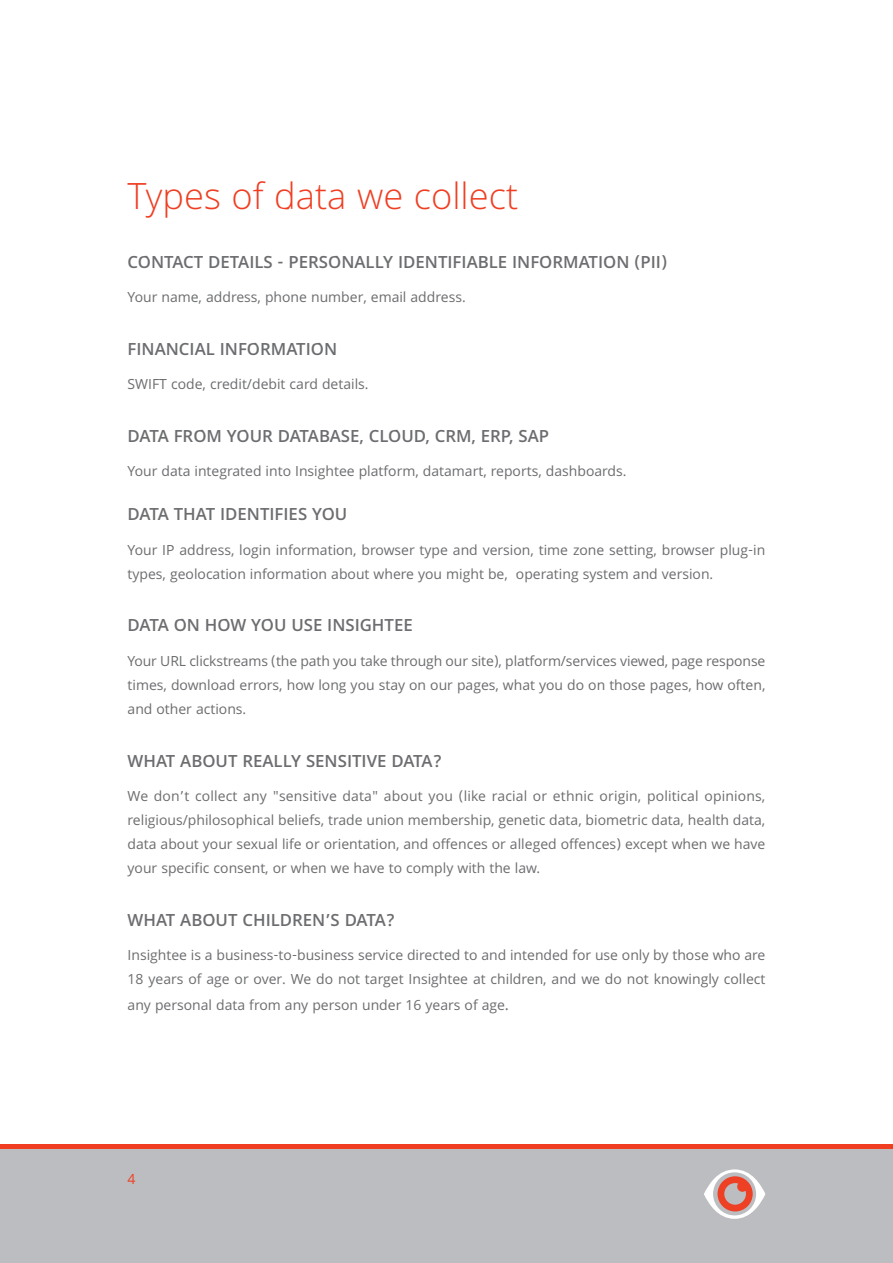
<style>
.page{position:relative;width:893px;height:1263px;background:#fff}
.page>*{position:absolute;margin:0;border:0;box-sizing:border-box;transform-origin:0 0}
.t1{font:300 39px "Khula";color:#ef3e22}
.t2{font:600 18px "Khula";color:#6c6d70}
.t3{font:15px/24.2px "Khula";color:#6c6d70}
.t4{font:15px "Khula";color:#ef3e22}
.s1{font-size:16.5px}
</style>
<div class="page">
<div style="left:0;top:1148px;width:893px;height:115px;background:#bcbdc0"></div>
<hr style="left:0;top:1144px;width:893px;height:4px;background:#ef3e22">
<svg style="left:704px;top:1169px;width:61px;height:50px"></svg>
<h1 class="t1" style="left:128px;top:173px;width:392px">Types of data we collect</h1>
<p class="t2" style="left:128px;top:251px;width:541px">CONTACT DETAILS - PERSONALLY IDENTIFIABLE INFORMATION (PII)</p>
<p class="t3" style="left:128px;top:285px;width:340px">Your name, address, phone number, email address.</p>
<p class="t2" style="left:128px;top:338px;width:211px">FINANCIAL INFORMATION</p>
<p class="t3" style="left:128px;top:372px;width:243px">SWIFT code, credit/debit card details.</p>
<p class="t2" style="left:128px;top:425px;width:423px">DATA FROM YOUR DATABASE, CLOUD, CRM, ERP, SAP</p>
<p class="t3" style="left:128px;top:459px;width:500px">Your data integrated into Insightee platform, datamart, reports, dashboards.</p>
<p class="t2" style="left:128px;top:503px;width:221px">DATA THAT IDENTIFIES YOU</p>
<p class="t3" style="left:128px;top:537px;width:639px">Your IP address, login information, browser type and version, time zone setting, browser plug-in types, geolocation information about where you might be, operating system and version.</p>
<p class="t2" style="left:128px;top:615px;width:287px">DATA ON HOW YOU USE INSIGHTEE</p>
<p class="t3" style="left:128px;top:648px;width:639px;text-align:justify">Your URL clickstreams (the path you take through our site), platform/services viewed, page response times, download errors, how long you stay on our pages, what you do on those pages, how often, and other actions.</p>
<p class="t2" style="left:128px;top:750px;width:316px">WHAT ABOUT REALLY SENSITIVE DATA?</p>
<p class="t3" style="left:128px;top:784px;width:639px;text-align:justify">We don’t collect any "sensitive data" about you (like racial or ethnic origin, political opinions, religious/philosophical beliefs, trade union membership, genetic data, biometric data, health data, data about your sexual life or orientation, and offences or alleged offences) except when we have your specific consent, or when we have to comply with the law.</p>
<p class="t2" style="left:128px;top:909px;width:269px">WHAT ABOUT CHILDREN’S DATA?</p>
<p class="t3" style="left:128px;top:943px;width:639px">Insightee is a business-to-business service directed to and intended for use only by those who are<br>18 years of age or over. We do not target Insightee at children, and we do not knowingly collect</p>
<p class="t3" style="left:128px;top:993px;width:383px">any personal data from any person under 16 years of age<span class="s1">.</span></p>
<p class="t4" style="left:128px;top:1170px;width:9px">4</p>
</div>
